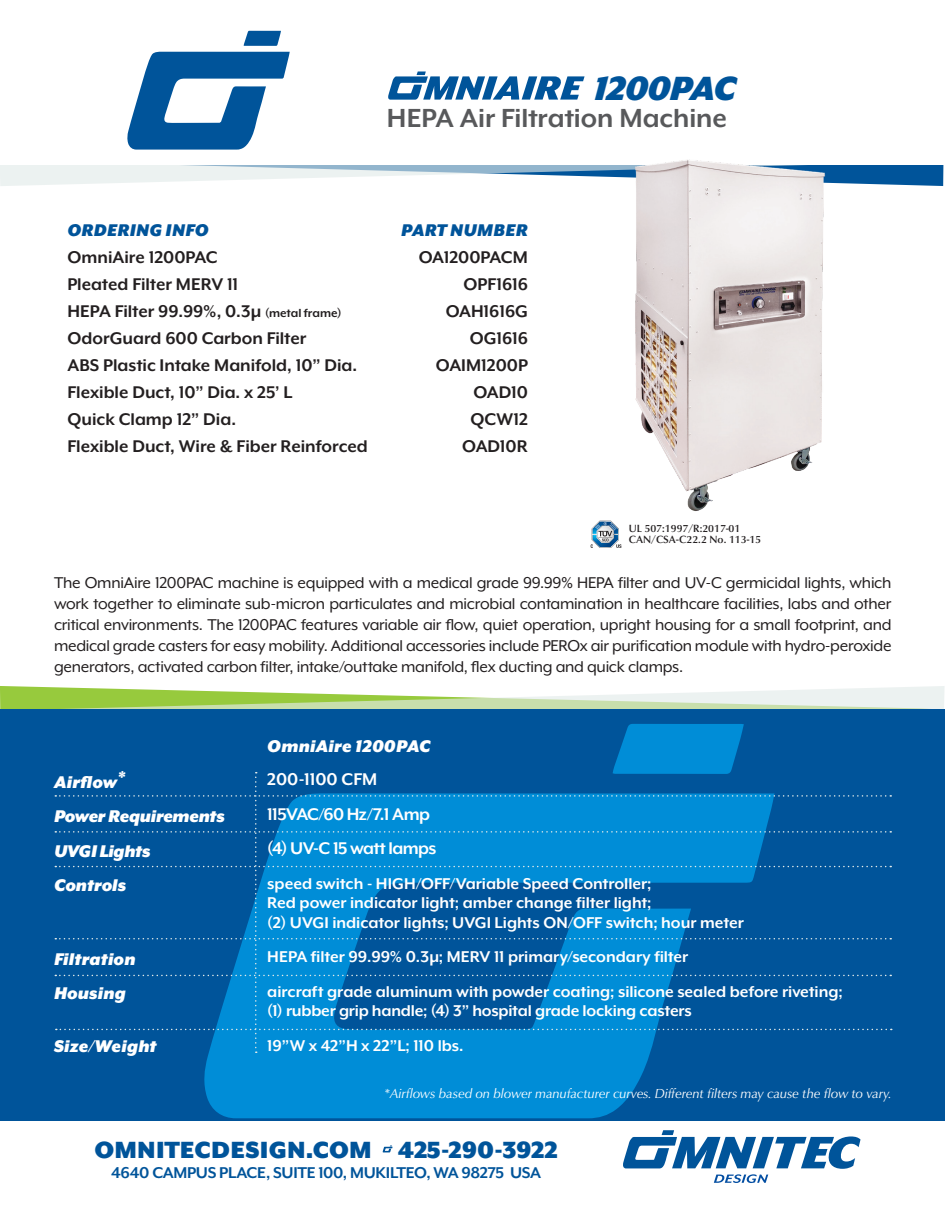
<style>
.page{position:relative;width:945px;height:1215px;background:#fff}
.page>*{position:absolute;margin:0;border:0;box-sizing:border-box;transform-origin:0 0}
.t1{font:italic 900 38.7px "Mr Eaves XL Mod OT";letter-spacing:-.03em;color:#00549a}
.t2{font:700 30.15px "Mr Eaves XL Mod OT";letter-spacing:-.005em;color:#58595b}
.t3{font:900 27px "Mr Eaves XL Mod OT";letter-spacing:.005em;color:#00549a}
.t4{font:700 19.5px "Mr Eaves XL Mod OT";color:#231f20}
.t5{font:italic 900 19.5px "Mr Eaves XL Mod OT";color:#fff}
.t6{font:700 19.5px "Mr Eaves XL Mod OT";letter-spacing:-.03em;color:#fff}
.t7{font:italic 900 19.5px "Mr Eaves XL Mod OT";letter-spacing:-.02em;color:#fff}
.t8{font:italic 900 19.5px "Mr Eaves XL Mod OT";letter-spacing:.01em;color:#00549a}
.t9{font:700 19.5px "Mr Eaves XL Mod OT";color:#fff}
.t10{font:18px/21px "Mr Eaves XL Mod OT";letter-spacing:-.015em;color:#231f20;text-align:justify}
.t11{font:700 18px "Mr Eaves XL Mod OT";color:#fff}
.t12{font:700 18px "Mr Eaves XL Mod OT";letter-spacing:-.02em;color:#00549a}
.t13{font:italic 13.5px "Classico URW";color:#fff}
.t14{font:500 10.8px/10.8px "Classico URW";color:#231f20}
.s1{font-size:13.5px}
</style>
<div class="page">
<div style="left:0;top:709px;width:945px;height:411px;background:#00549a"></div>
<svg style="left:591px;top:531px;width:30px;height:17px"></svg>
<div style="left:204px;top:1053px;width:446px;height:65px;background:#008dd7"></div>
<svg style="left:0;top:686px;width:945px;height:367px"></svg>
<svg style="left:244px;top:31px;width:37px;height:15px"></svg>
<svg style="left:383px;top:1146px;width:10px;height:6px"></svg>
<svg style="left:0;top:52px;width:944px;height:134px"></svg>
<img style="left:572px;top:83px;width:319px;height:448px">
<svg style="left:623px;top:1130px;width:238px;height:53px"></svg>
<p class="t1" style="left:593px;top:69px;width:144px">1200PAC</p>
<p class="t2" style="left:387px;top:102px;width:341px">HEPA Air Filtration Machine</p>
<p class="t8" style="left:68px;top:220px;width:143px">ORDERING INFO</p>
<p class="t8" style="left:401px;top:220px;width:128px">PART NUMBER</p>
<p class="t4" style="left:68px;top:247px;width:152px">OmniAire 1200PAC</p>
<p class="t4" style="left:419px;top:247px;width:111px">OA1200PACM</p>
<p class="t4" style="left:68px;top:274px;width:173px">Pleated Filter MERV 11</p>
<p class="t4" style="left:463px;top:274px;width:66px">OPF1616</p>
<p class="t4" style="left:68px;top:301px;width:276px">HEPA Filter 99.99%, 0.3µ <span class="s1">(metal frame)</span></p>
<p class="t4" style="left:446px;top:301px;width:84px">OAH1616G</p>
<p class="t4" style="left:68px;top:328px;width:240px">OdorGuard 600 Carbon Filter</p>
<p class="t4" style="left:470px;top:328px;width:60px">OG1616</p>
<p class="t4" style="left:68px;top:355px;width:291px">ABS Plastic Intake Manifold, 10” Dia.</p>
<p class="t4" style="left:436px;top:355px;width:94px">OAIM1200P</p>
<p class="t4" style="left:68px;top:382px;width:226px">Flexible Duct, 10” Dia. x 25’ L</p>
<p class="t4" style="left:474px;top:382px;width:56px">OAD10</p>
<p class="t4" style="left:68px;top:409px;width:170px">Quick Clamp 12” Dia.</p>
<p class="t4" style="left:471px;top:409px;width:59px">QCW12</p>
<p class="t4" style="left:68px;top:436px;width:302px">Flexible Duct, Wire &amp; Fiber Reinforced</p>
<p class="t4" style="left:462px;top:436px;width:67px">OAD10R</p>
<p class="t14" style="left:629px;top:523px;width:134px">UL 507:1997/R:2017-01<br>CAN/CSA-C22.2 No. 113-15</p>
<p class="t10" style="left:54px;top:573px;width:839px">The OmniAire 1200PAC machine is equipped with a medical grade 99.99% HEPA filter and UV-C germicidal lights, which work together to eliminate sub-micron particulates and microbial contamination in healthcare facilities, labs and other critical environments. The 1200PAC features variable air flow, quiet operation, upright housing for a small footprint, and medical grade casters for easy mobility. Additional accessories include PEROx air purification module with hydro-peroxide generators, activated carbon filter, intake/outtake manifold, flex ducting and quick clamps.</p>
<p class="t5" style="left:54px;top:772px;width:73px">Airflow*</p>
<p class="t7" style="left:54px;top:806px;width:172px">Power Requirements</p>
<p class="t7" style="left:54px;top:841px;width:98px">UVGI Lights</p>
<p class="t5" style="left:54px;top:875px;width:74px">Controls</p>
<p class="t5" style="left:54px;top:949px;width:83px">Filtration</p>
<p class="t5" style="left:54px;top:983px;width:73px">Housing</p>
<p class="t5" style="left:54px;top:1036px;width:104px">Size/Weight</p>
<p class="t5" style="left:267px;top:737px;width:165px">OmniAire 1200PAC</p>
<p class="t9" style="left:267px;top:770px;width:112px">200-1100 CFM</p>
<p class="t6" style="left:267px;top:804px;width:164px">115VAC/60 Hz/7.1 Amp</p>
<p class="t6" style="left:267px;top:839px;width:171px">(4) UV-C 15 watt lamps</p>
<p class="t11" style="left:267px;top:874px;width:386px">speed switch - HIGH/OFF/Variable Speed Controller;</p>
<p class="t11" style="left:267px;top:894px;width:386px">Red power indicator light; amber change filter light;</p>
<p class="t11" style="left:267px;top:913px;width:478px">(2) UVGI indicator lights; UVGI Lights ON/OFF switch; hour meter</p>
<p class="t11" style="left:267px;top:948px;width:423px">HEPA filter 99.99% 0.3µ; MERV 11 primary/secondary filter</p>
<p class="t11" style="left:267px;top:982px;width:577px">aircraft grade aluminum with powder coating; silicone sealed before riveting;</p>
<p class="t11" style="left:267px;top:1002px;width:426px">(1) rubber grip handle; (4) 3” hospital grade locking casters</p>
<p class="t11" style="left:267px;top:1036px;width:198px">19”W x 42”H x 22”L; 110 lbs.</p>
<p class="t13" style="left:384px;top:1083px;width:509px">*Airflows based on blower manufacturer curves. Different filters may cause the flow to vary.</p>
<p class="t3" style="left:94px;top:1137px;width:465px">OMNITECDESIGN.COM 425-290-3922</p>
<p class="t12" style="left:111px;top:1163px;width:432px">4640 CAMPUS PLACE, SUITE 100, MUKILTEO, WA 98275 USA</p>
</div>
